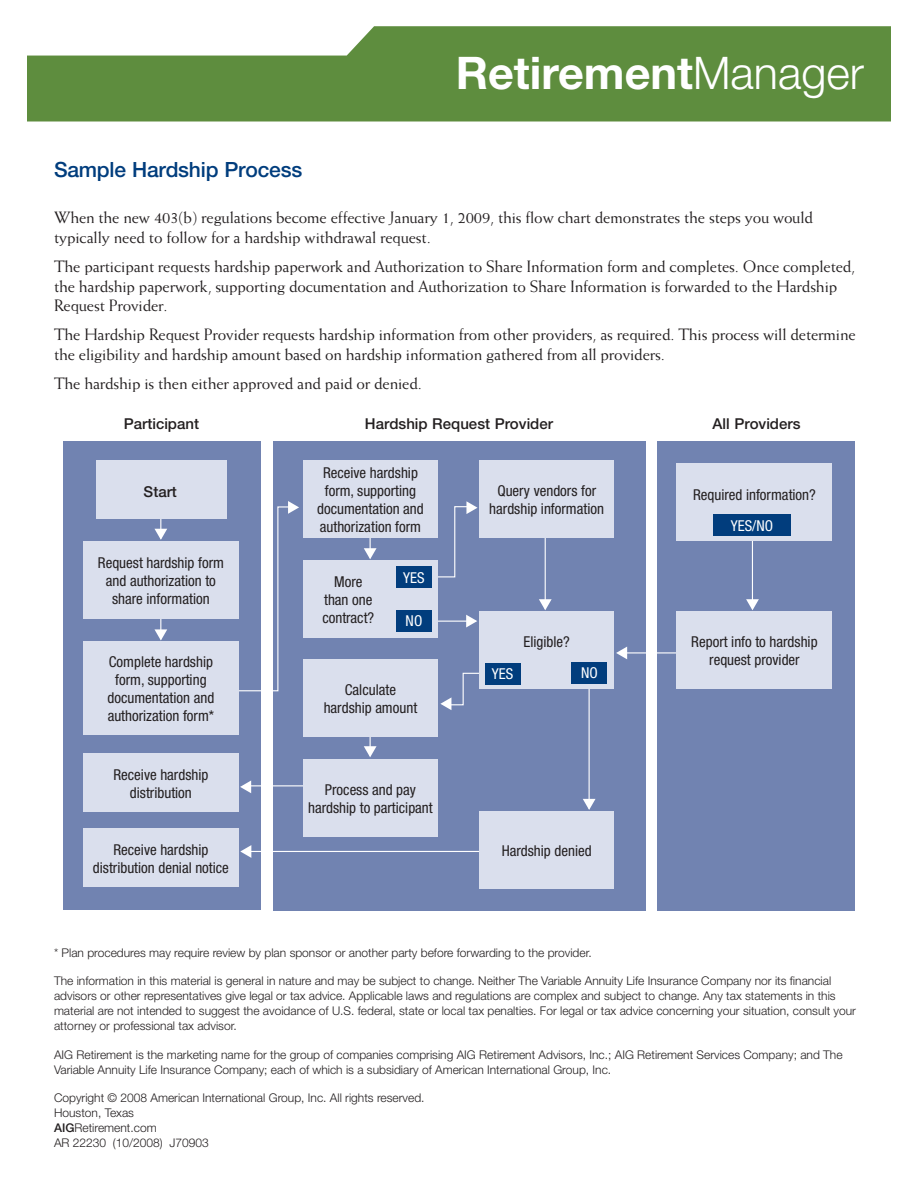
<style>
.page{position:relative;width:918px;height:1188px;background:#fff}
.page>*{position:absolute;margin:0;border:0;box-sizing:border-box;transform-origin:0 0}
.t1{font:700 45px "Helvetica Neue LT Std";color:#fff}
.Blue_Header{font:500 21px "Helvetica Neue LT Std";letter-spacing:-.01em;color:#013d7d}
.Body_Text{font:16.5px/19.5px "Weiss Std";letter-spacing:-.01em;color:#231f20}
.Chart_Box_Text{font:condensed 15px/18px "Helvetica Neue LT Std";color:#231f20;text-align:center}
.Box_Heads{font:500 15px "Helvetica Neue LT Std";color:#231f20}
.Chart_Box_Text-2{font:condensed 15px "Helvetica Neue LT Std";color:#fff}
.Chart_Box_Header{font:500 15px "Helvetica Neue LT Std";color:#231f20}
.Disclaimer{font:300 12px/15px "Helvetica Neue LT Std";color:#231f20}
.s1{font-weight:300}
.s2{font-weight:500}
</style>
<div class="page">
<div style="left:273px;top:441px;width:372px;height:469px;background:#7183b1"></div>
<div style="left:657px;top:441px;width:198px;height:469px;background:#7183b1"></div>
<div style="left:63px;top:441px;width:198px;height:469px;background:#7183b1"></div>
<hr style="left:400px;top:621px;width:76px;height:1px;background:#fff">
<svg style="left:466px;top:615px;width:11px;height:12px"></svg>
<svg style="left:364px;top:538px;width:13px;height:21px"></svg>
<svg style="left:364px;top:736px;width:13px;height:21px"></svg>
<hr style="left:545px;top:533px;width:1px;height:76px;background:#fff">
<svg style="left:539px;top:599px;width:13px;height:11px"></svg>
<hr style="left:589px;top:688px;width:1px;height:121px;background:#fff">
<svg style="left:583px;top:799px;width:13px;height:11px"></svg>
<hr style="left:752px;top:533px;width:1px;height:76px;background:#fff">
<svg style="left:746px;top:599px;width:13px;height:11px"></svg>
<svg style="left:154px;top:519px;width:13px;height:21px"></svg>
<svg style="left:154px;top:619px;width:13px;height:21px"></svg>
<svg style="left:27px;top:26px;width:864px;height:96px;background:#729b56"></svg>
<div style="left:96px;top:460px;width:131px;height:59px;background:#dadfed"></div>
<div style="left:83px;top:542px;width:156px;height:77px;background:#dadfed"></div>
<div style="left:676px;top:463px;width:156px;height:77px;background:#dadfed"></div>
<div style="left:303px;top:460px;width:135px;height:78px;background:#dadfed"></div>
<div style="left:479px;top:460px;width:135px;height:78px;background:#dadfed"></div>
<div style="left:303px;top:560px;width:135px;height:78px;background:#dadfed"></div>
<div style="left:479px;top:611px;width:135px;height:78px;background:#dadfed"></div>
<div style="left:303px;top:659px;width:135px;height:77px;background:#dadfed"></div>
<div style="left:83px;top:753px;width:156px;height:59px;background:#dadfed"></div>
<div style="left:83px;top:828px;width:156px;height:59px;background:#dadfed"></div>
<div style="left:396px;top:566px;width:36px;height:22px;background:#013d7d"></div>
<div style="left:396px;top:610px;width:36px;height:22px;background:#013d7d"></div>
<div style="left:485px;top:663px;width:36px;height:21px;background:#013d7d"></div>
<div style="left:572px;top:662px;width:36px;height:22px;background:#013d7d"></div>
<div style="left:713px;top:514px;width:78px;height:22px;background:#013d7d"></div>
<svg style="left:438px;top:501px;width:40px;height:77px"></svg>
<svg style="left:440px;top:672px;width:56px;height:38px"></svg>
<hr style="left:243px;top:851px;width:252px;height:1px;background:#fff">
<svg style="left:240px;top:845px;width:11px;height:13px"></svg>
<div style="left:479px;top:812px;width:135px;height:77px;background:#dadfed"></div>
<hr style="left:619px;top:652px;width:189px;height:1px;background:#fff">
<svg style="left:616px;top:647px;width:11px;height:12px"></svg>
<div style="left:676px;top:611px;width:156px;height:78px;background:#dadfed"></div>
<svg style="left:232px;top:501px;width:67px;height:191px"></svg>
<div style="left:83px;top:641px;width:156px;height:94px;background:#dadfed"></div>
<hr style="left:251px;top:785px;width:59px;height:1px;background:#fff">
<svg style="left:240px;top:780px;width:11px;height:13px"></svg>
<div style="left:303px;top:759px;width:135px;height:78px;background:#dadfed"></div>
<p class="t1" style="left:456px;top:45px;width:410px">Retirement<span class="s1">Manager</span></p>
<p class="Blue_Header" style="left:54px;top:157px;width:250px">Sample Hardship Process</p>
<p class="Body_Text" style="left:54px;top:208px;width:761px">When the new 403(b) regulations become effective January 1, 2009, this flow chart demonstrates the steps you would typically need to follow for a hardship withdrawal request.</p>
<p class="Body_Text" style="left:54px;top:257px;width:803px">The participant requests hardship paperwork and Authorization to Share Information form and completes. Once completed, the hardship paperwork, supporting documentation and Authorization to Share Information is forwarded to the Hardship<br>Request Provider.</p>
<p class="Body_Text" style="left:54px;top:325px;width:803px">The Hardship Request Provider requests hardship information from other providers, as required. This process will determine the eligibility and hardship amount based on hardship information gathered from all providers.</p>
<p class="Body_Text" style="left:54px;top:374px;width:370px">The hardship is then either approved and paid or denied.</p>
<p class="Box_Heads" style="left:124px;top:415px;width:77px">Participant</p>
<p class="Box_Heads" style="left:365px;top:415px;width:190px">Hardship Request Provider</p>
<p class="Box_Heads" style="left:713px;top:415px;width:89px">All Providers</p>
<p class="Chart_Box_Header" style="left:144px;top:483px;width:35px">Start</p>
<p class="Chart_Box_Text" style="left:98px;top:554px;width:128px">Request hardship form and authorization to share information</p>
<p class="Chart_Box_Text" style="left:317px;top:464px;width:108px">Receive hardship form, supporting documentation and authorization form</p>
<p class="Chart_Box_Text" style="left:322px;top:573px;width:53px">More than one contract?</p>
<p class="Chart_Box_Text-2" style="left:403px;top:569px;width:23px">YES</p>
<p class="Chart_Box_Text-2" style="left:406px;top:612px;width:18px">NO</p>
<p class="Chart_Box_Text" style="left:489px;top:482px;width:116px">Query vendors for hardship information</p>
<p class="Chart_Box_Text" style="left:524px;top:633px;width:48px">Eligible?</p>
<p class="Chart_Box_Text" style="left:693px;top:485px;width:124px">Required information?</p>
<p class="Chart_Box_Text-2" style="left:731px;top:517px;width:44px">YES/NO</p>
<p class="Chart_Box_Text" style="left:691px;top:633px;width:128px">Report info to hardship</p>
<p class="Chart_Box_Text" style="left:109px;top:652px;width:106px">Complete hardship</p>
<p class="Chart_Box_Text" style="left:709px;top:651px;width:92px">request provider</p>
<p class="Chart_Box_Text" style="left:108px;top:670px;width:108px">form, supporting documentation and authorization form*</p>
<p class="Chart_Box_Text-2" style="left:492px;top:665px;width:23px">YES</p>
<p class="Chart_Box_Text-2" style="left:581px;top:664px;width:18px">NO</p>
<p class="Chart_Box_Text" style="left:324px;top:680px;width:95px">Calculate hardship amount</p>
<p class="Chart_Box_Text" style="left:113px;top:765px;width:96px">Receive hardship distribution</p>
<p class="Chart_Box_Text" style="left:93px;top:840px;width:138px">Receive hardship distribution denial notice</p>
<p class="Chart_Box_Text" style="left:308px;top:780px;width:126px">Process and pay hardship to participant</p>
<p class="Chart_Box_Text" style="left:502px;top:842px;width:91px">Hardship denied</p>
<p class="Disclaimer" style="left:54px;top:945px;width:539px">* Plan procedures may require review by plan sponsor or another party before forwarding to the provider.</p>
<p class="Disclaimer" style="left:54px;top:973px;width:804px">The information in this material is general in nature and may be subject to change. Neither The Variable Annuity Life Insurance Company nor its financial advisors or other representatives give legal or tax advice. Applicable laws and regulations are complex and subject to change. Any tax statements in this material are not intended to suggest the avoidance of U.S. federal, state or local tax penalties. For legal or tax advice concerning your situation, consult your attorney or professional tax advisor.</p>
<p class="Disclaimer" style="left:54px;top:1047px;width:790px">AIG Retirement is the marketing name for the group of companies comprising AIG Retirement Advisors, Inc.; AIG Retirement Services Company; and The<br>Variable Annuity Life Insurance Company; each of which is a subsidiary of American International Group, Inc.</p>
<p class="Disclaimer" style="left:54px;top:1090px;width:372px">Copyright © 2008 American International Group, Inc. All rights reserved.<br>Houston, Texas<br><span class="s2">AIG</span>Retirement.com<br>AR 22230 (10/2008) J70903</p>
</div>
